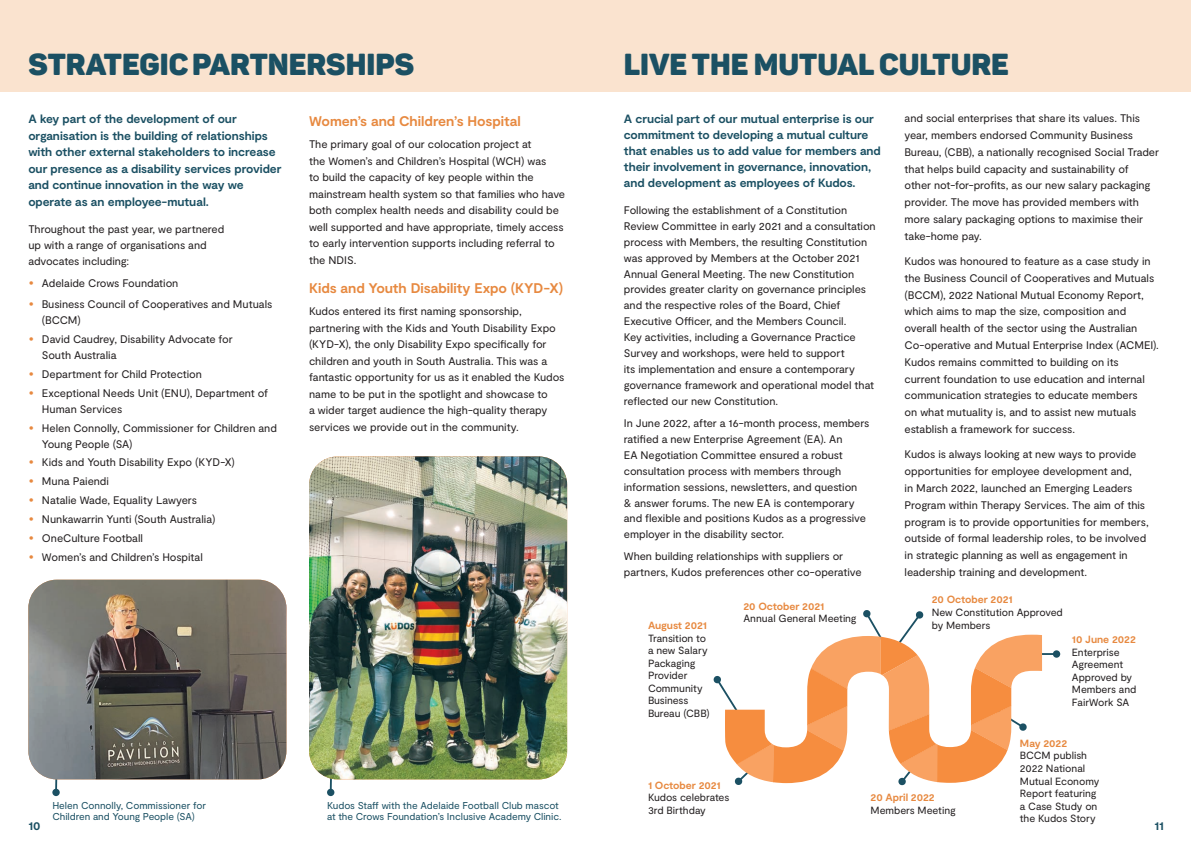
<style>
.page{position:relative;width:1191px;height:842px;background:#fff}
.page>*{position:absolute;margin:0;border:0;box-sizing:border-box;transform-origin:0 0}
.Heading{font:30px "Panton Black Caps";color:#1b5063}
.Body{font:29px "Moderat";color:#e78940}
.Subheading{font:700 14px "Moderat";letter-spacing:-.005em;color:#e78940}
.Intro_Para{font:700 12px/16.5px "Moderat";letter-spacing:-.005em;color:#1b5063}
.Body-2{font:11px/16.8px "Moderat";letter-spacing:-.005em;color:#231f20}
.Bullet_list{font:10.4px/12.5px "Moderat";letter-spacing:-.005em;color:#231f20}
.t1{font:700 10.4px "Moderat";letter-spacing:-.01em;color:#e78940}
.Photo_Caption{font:10px/11px "Moderat";letter-spacing:-.005em;color:#1b5063}
</style>
<div class="page">
<div style="left:0;top:0;width:1191px;height:91px;background:#fae3cf"></div>
<svg style="left:329px;top:779px;width:4px;height:11px"></svg>
<div style="left:327px;top:789px;width:7px;height:7px;background:#1b5063;border-radius:50%"></div>
<svg style="left:54px;top:779px;width:5px;height:11px"></svg>
<div style="left:52px;top:789px;width:8px;height:7px;background:#1b5063;border-radius:50%"></div>
<hr style="left:1024px;top:653px;width:32px;height:2px;background:#1b5063">
<svg style="left:1052px;top:650px;width:8px;height:8px"></svg>
<svg style="left:713px;top:610px;width:329px;height:176px"></svg>
<img style="left:28px;top:580px;width:258px;height:199px">
<img style="left:309px;top:456px;width:258px;height:323px">
<p class="Heading" style="left:28px;top:45px;width:387px">STRATEGIC PARTNERSHIPS</p>
<p class="Intro_Para" style="left:28px;top:111px;width:255px">A key part of the development of our organisation is the building of relationships with other external stakeholders to increase our presence as a disability services provider and continue innovation in the way we operate as an employee-mutual.</p>
<p class="Body-2" style="left:28px;top:221px;width:197px;line-height:16px">Throughout the past year, we partnered up with a range of organisations and advocates including:</p>
<p class="Body" style="left:28px;top:264px;width:7px">·</p>
<p class="Body-2" style="left:42px;top:275px;width:138px">Adelaide Crows Foundation</p>
<p class="Body" style="left:28px;top:286px;width:7px">·</p>
<p class="Body-2" style="left:42px;top:297px;width:232px;line-height:16px">Business Council of Cooperatives and Mutuals (BCCM)</p>
<p class="Body" style="left:28px;top:321px;width:7px">·</p>
<p class="Body-2" style="left:42px;top:331px;width:192px;line-height:16px">David Caudrey, Disability Advocate for<br>South Australia</p>
<p class="Body" style="left:28px;top:356px;width:7px">·</p>
<p class="Body-2" style="left:42px;top:366px;width:162px">Department for Child Protection</p>
<p class="Body" style="left:28px;top:375px;width:7px">·</p>
<p class="Body-2" style="left:42px;top:385px;width:228px;line-height:16px">Exceptional Needs Unit (ENU), Department of<br>Human Services</p>
<p class="Body" style="left:28px;top:410px;width:7px">·</p>
<p class="Body-2" style="left:42px;top:420px;width:236px;line-height:16px">Helen Connolly, Commissioner for Children and<br>Young People (SA)</p>
<p class="Body" style="left:28px;top:444px;width:7px">·</p>
<p class="Body-2" style="left:42px;top:454px;width:195px">Kids and Youth Disability Expo (KYD-X)</p>
<p class="Body" style="left:28px;top:463px;width:7px">·</p>
<p class="Body-2" style="left:42px;top:473px;width:69px">Muna Paiendi</p>
<p class="Body" style="left:28px;top:482px;width:7px">·</p>
<p class="Body-2" style="left:42px;top:492px;width:156px">Natalie Wade, Equality Lawyers</p>
<p class="Body" style="left:28px;top:501px;width:7px">·</p>
<p class="Body-2" style="left:42px;top:511px;width:175px">Nunkawarrin Yunti (South Australia)</p>
<p class="Body" style="left:28px;top:520px;width:7px">·</p>
<p class="Body-2" style="left:42px;top:530px;width:103px">OneCulture Football</p>
<p class="Body" style="left:28px;top:539px;width:7px">·</p>
<p class="Body-2" style="left:42px;top:549px;width:162px">Women’s and Children’s Hospital</p>
<p class="Subheading" style="left:309px;top:113px;width:213px">Women’s and Children’s Hospital</p>
<p class="Body-2" style="left:309px;top:137px;width:258px;line-height:16.5px">The primary goal of our colocation project at<br>the Women’s and Children’s Hospital (WCH) was<br>to build the capacity of key people within the mainstream health system so that families who have both complex health needs and disability could be well supported and have appropriate, timely access to early intervention supports including referral to the NDIS.</p>
<p class="Subheading" style="left:309px;top:280px;width:255px">Kids and Youth Disability Expo (KYD-X)</p>
<p class="Body-2" style="left:309px;top:304px;width:257px;line-height:16.5px">Kudos entered its first naming sponsorship, partnering with the Kids and Youth Disability Expo (KYD-X), the only Disability Expo specifically for children and youth in South Australia. This was a fantastic opportunity for us as it enabled the Kudos name to be put in the spotlight and showcase to<br>a wider target audience the high-quality therapy services we provide out in the community.</p>
<p class="Heading" style="left:624px;top:45px;width:386px">LIVE THE MUTUAL CULTURE</p>
<p class="Intro_Para" style="left:624px;top:111px;width:258px;line-height:16px">A crucial part of our mutual enterprise is our commitment to developing a mutual culture that enables us to add value for members and their involvement in governance, innovation, and development as employees of Kudos.</p>
<p class="Body-2" style="left:624px;top:202px;width:253px;line-height:15.9px">Following the establishment of a Constitution Review Committee in early 2021 and a consultation process with Members, the resulting Constitution was approved by Members at the October 2021<br>Annual General Meeting. The new Constitution provides greater clarity on governance principles and the respective roles of the Board, Chief Executive Officer, and the Members Council.<br>Key activities, including a Governance Practice Survey and workshops, were held to support<br>its implementation and ensure a contemporary governance framework and operational model that reflected our new Constitution.</p>
<p class="Body-2" style="left:624px;top:415px;width:247px;line-height:16px">In June 2022, after a 16-month process, members ratified a new Enterprise Agreement (EA). An<br>EA Negotiation Committee ensured a robust consultation process with members through information sessions, newsletters, and question<br>&amp; answer forums. The new EA is contemporary and flexible and positions Kudos as a progressive employer in the disability sector.</p>
<p class="Body-2" style="left:624px;top:549px;width:239px;line-height:15.9px">When building relationships with suppliers or partners, Kudos preferences other co-operative</p>
<p class="Body-2" style="left:904px;top:110px;width:256px">and social enterprises that share its values. This year, members endorsed Community Business Bureau, (CBB), a nationally recognised Social Trader that helps build capacity and sustainability of<br>other not-for-profits, as our new salary packaging provider. The move has provided members with more salary packaging options to maximise their take-home pay.</p>
<p class="Body-2" style="left:904px;top:253px;width:256px">Kudos was honoured to feature as a case study in the Business Council of Cooperatives and Mutuals (BCCM), 2022 National Mutual Economy Report, which aims to map the size, composition and overall health of the sector using the Australian Co-operative and Mutual Enterprise Index (ACMEI).<br>Kudos remains committed to building on its<br>current foundation to use education and internal communication strategies to educate members<br>on what mutuality is, and to assist new mutuals establish a framework for success.</p>
<p class="Body-2" style="left:904px;top:446px;width:246px">Kudos is always looking at new ways to provide opportunities for employee development and,<br>in March 2022, launched an Emerging Leaders Program within Therapy Services. The aim of this program is to provide opportunities for members, outside of formal leadership roles, to be involved in strategic planning as well as engagement in leadership training and development.</p>
<p class="t1" style="left:648px;top:619px;width:60px">August 2021</p>
<p class="Bullet_list" style="left:648px;top:632px;width:63px">Transition to a new Salary<br>Packaging<br>Provider<br>Community<br>Business<br>Bureau (CBB)</p>
<p class="t1" style="left:743px;top:600px;width:82px">20 October 2021</p>
<p class="Bullet_list" style="left:743px;top:613px;width:115px">Annual General Meeting</p>
<p class="t1" style="left:932px;top:594px;width:82px">20 October 2021</p>
<p class="Bullet_list" style="left:932px;top:606px;width:132px">New Constitution Approved by Members</p>
<p class="t1" style="left:1072px;top:634px;width:65px">10 June 2022</p>
<p class="Bullet_list" style="left:1072px;top:646px;width:66px">Enterprise<br>Agreement<br>Approved by<br>Members and<br>FairWork SA</p>
<p class="t1" style="left:1020px;top:737px;width:49px">May 2022</p>
<p class="Bullet_list" style="left:1020px;top:750px;width:81px">BCCM publish<br>2022 National<br>Mutual Economy<br>Report featuring a Case Study on the Kudos Story</p>
<p class="t1" style="left:648px;top:779px;width:74px">1 October 2021</p>
<p class="Bullet_list" style="left:648px;top:791px;width:83px">Kudos celebrates<br>3rd Birthday</p>
<p class="t1" style="left:870px;top:791px;width:66px">20 April 2022</p>
<p class="Bullet_list" style="left:870px;top:804px;width:86px">Members Meeting</p>
<p class="Photo_Caption" style="left:52px;top:801px;width:155px">Helen Connolly, Commissioner for<br>Children and Young People (SA)</p>
<p class="Photo_Caption" style="left:327px;top:801px;width:236px">Kudos Staff with the Adelaide Football Club mascot at the Crows Foundation’s Inclusive Academy Clinic.</p>
<p class="Intro_Para" style="left:28px;top:818px;width:14px">10</p>
<p class="Intro_Para" style="left:1154px;top:818px;width:11px">11</p>
</div>
